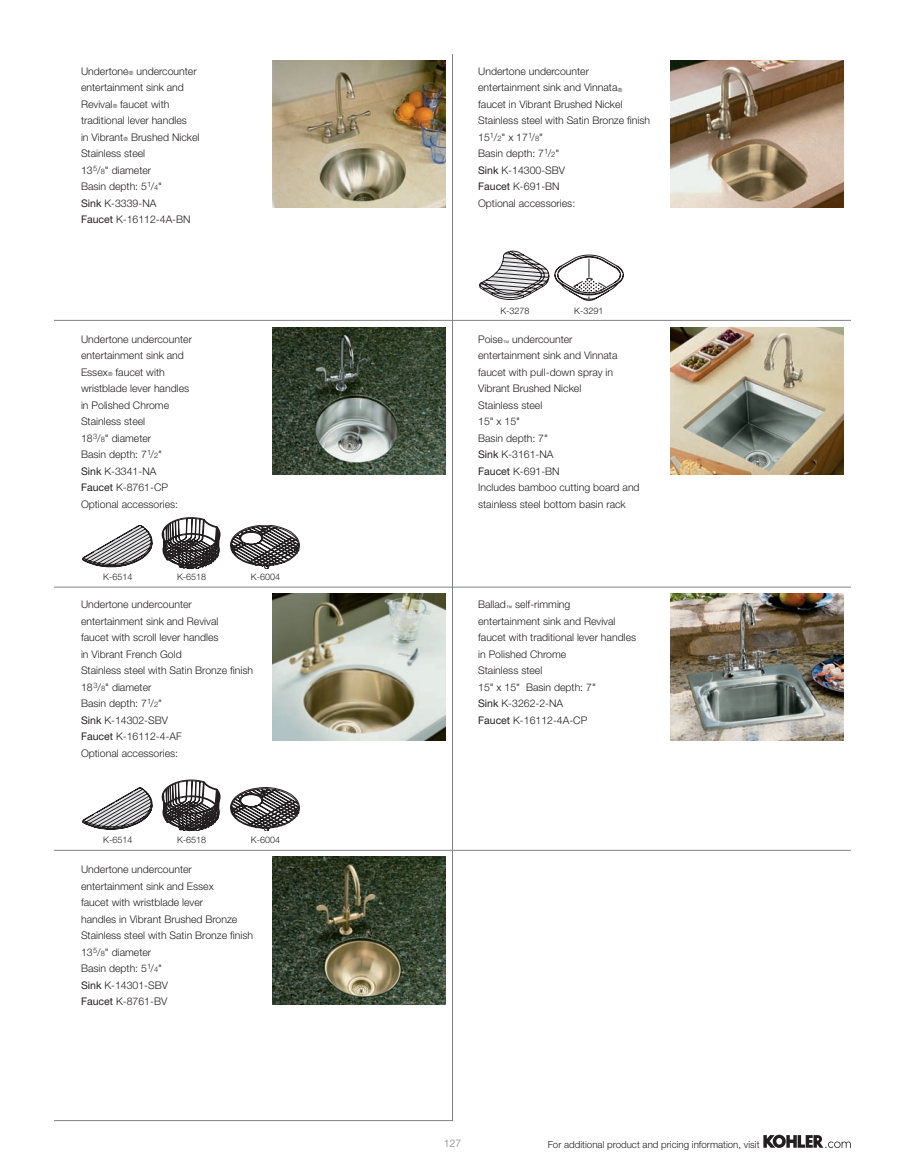
<style>
.page{position:relative;width:905px;height:1175px;background:#fff}
.page>*{position:absolute;margin:0;border:0;box-sizing:border-box;transform-origin:0 0}
.t1{font:300 10.5px/16.5px "Helvetica Neue";color:#231f20}
.t2{font:300 10.5px "Helvetica Neue";color:#808285}
.t3{font:300 9.75px "Helvetica Neue";color:#231f20}
.t4{font:300 9px "Helvetica Neue";color:#231f20}
.s1{font-size:5.7px}
.s2{font-size:7.5px}
.s3{font-weight:400}
</style>
<div class="page">
<svg style="left:763px;top:1134px;width:87px;height:13px"></svg>
<hr style="left:54px;top:586px;width:796px;height:1px;background:#808285">
<hr style="left:54px;top:320px;width:796px;height:1px;background:#808285">
<hr style="left:452px;top:54px;width:1px;height:1066px;background:#808285">
<hr style="left:54px;top:1120px;width:398px;height:1px;background:#808285">
<hr style="left:54px;top:850px;width:796px;height:1px;background:#808285">
<svg style="left:82px;top:525px;width:70px;height:42px"></svg>
<svg style="left:162px;top:517px;width:58px;height:52px"></svg>
<svg style="left:230px;top:525px;width:69px;height:43px"></svg>
<svg style="left:479px;top:251px;width:144px;height:49px"></svg>
<svg style="left:82px;top:787px;width:71px;height:43px"></svg>
<svg style="left:162px;top:779px;width:58px;height:52px"></svg>
<svg style="left:230px;top:787px;width:69px;height:44px"></svg>
<img style="left:272px;top:60px;width:173px;height:148px">
<img style="left:670px;top:60px;width:173px;height:148px">
<img style="left:272px;top:327px;width:173px;height:147px">
<img style="left:670px;top:327px;width:173px;height:147px">
<img style="left:272px;top:593px;width:173px;height:147px">
<img style="left:670px;top:593px;width:173px;height:147px">
<img style="left:272px;top:856px;width:173px;height:148px">
<p class="t1" style="left:81px;top:64px;width:120px">Undertone<span class="s1">®</span> undercounter entertainment sink and<br>Revival<span class="s1">®</span> faucet with traditional lever handles<br>in Vibrant<span class="s1">®</span> Brushed Nickel<br>Stainless steel<br>13<sup>5</sup>/<span class="s2">8</span>" diameter<br>Basin depth: 5<sup>1</sup>/<span class="s2">4</span>"<br><span class="s3">Sink</span> K-3339-NA<br><span class="s3">Faucet</span> K-16112-4A-BN</p>
<p class="t1" style="left:81px;top:332px;width:112px">Undertone undercounter entertainment sink and<br>Essex<span class="s1">®</span> faucet with wristblade lever handles in Polished Chrome<br>Stainless steel<br>18<sup>3</sup>/<span class="s2">8</span>" diameter<br>Basin depth: 7<sup>1</sup>/<span class="s2">2</span>"<br><span class="s3">Sink</span> K-3341-NA<br><span class="s3">Faucet</span> K-8761-CP<br>Optional accessories:</p>
<p class="t4" style="left:103px;top:573px;width:31px">K-6514</p>
<p class="t4" style="left:177px;top:573px;width:31px">K-6518</p>
<p class="t4" style="left:251px;top:573px;width:31px">K-6004</p>
<p class="t1" style="left:81px;top:597px;width:173px">Undertone undercounter entertainment sink and Revival<br>faucet with scroll lever handles<br>in Vibrant French Gold<br>Stainless steel with Satin Bronze finish<br>18<sup>3</sup>/<span class="s2">8</span>" diameter<br>Basin depth: 7<sup>1</sup>/<span class="s2">2</span>"<br><span class="s3">Sink</span> K-14302-SBV<br><span class="s3">Faucet</span> K-16112-4-AF<br>Optional accessories:</p>
<p class="t4" style="left:103px;top:836px;width:31px">K-6514</p>
<p class="t4" style="left:177px;top:836px;width:31px">K-6518</p>
<p class="t4" style="left:251px;top:836px;width:31px">K-6004</p>
<p class="t1" style="left:81px;top:862px;width:173px">Undertone undercounter entertainment sink and Essex<br>faucet with wristblade lever<br>handles in Vibrant Brushed Bronze<br>Stainless steel with Satin Bronze finish<br>13<sup>5</sup>/<span class="s2">8</span>" diameter<br>Basin depth: 5<sup>1</sup>/<span class="s2">4</span>"<br><span class="s3">Sink</span> K-14301-SBV<br><span class="s3">Faucet</span> K-8761-BV</p>
<p class="t1" style="left:478px;top:64px;width:173px">Undertone undercounter entertainment sink and Vinnata<span class="s1">® </span>faucet in Vibrant Brushed Nickel<br>Stainless steel with Satin Bronze finish<br>15<sup>1</sup>/<span class="s2">2</span>" x 17<sup>1</sup>/<span class="s2">8</span>"<br>Basin depth: 7<sup>1</sup>/<span class="s2">2</span>"<br><span class="s3">Sink</span> K-14300-SBV<br><span class="s3">Faucet</span> K-691-BN<br>Optional accessories:</p>
<p class="t4" style="left:500px;top:307px;width:31px">K-3278</p>
<p class="t4" style="left:574px;top:307px;width:31px">K-3291</p>
<p class="t1" style="left:478px;top:332px;width:163px">Poise<sub>™</sub> undercounter<br>entertainment sink and Vinnata faucet with pull-down spray in<br>Vibrant Brushed Nickel<br>Stainless steel<br>15" x 15"<br>Basin depth: 7"<br><span class="s3">Sink</span> K-3161-NA<br><span class="s3">Faucet</span> K-691-BN<br>Includes bamboo cutting board and stainless steel bottom basin rack</p>
<p class="t1" style="left:478px;top:597px;width:159px">Ballad<sub>™</sub> self-rimming<br>entertainment sink and Revival faucet with traditional lever handles in Polished Chrome<br>Stainless steel<br>15" x 15" Basin depth: 7"<br><span class="s3">Sink</span> K-3262-2-NA<br><span class="s3">Faucet</span> K-16112-4A-CP</p>
<p class="t2" style="left:443px;top:1139px;width:19px">127</p>
<p class="t3" style="left:547px;top:1140px;width:213px">For additional product and pricing information, visit</p>
</div>
